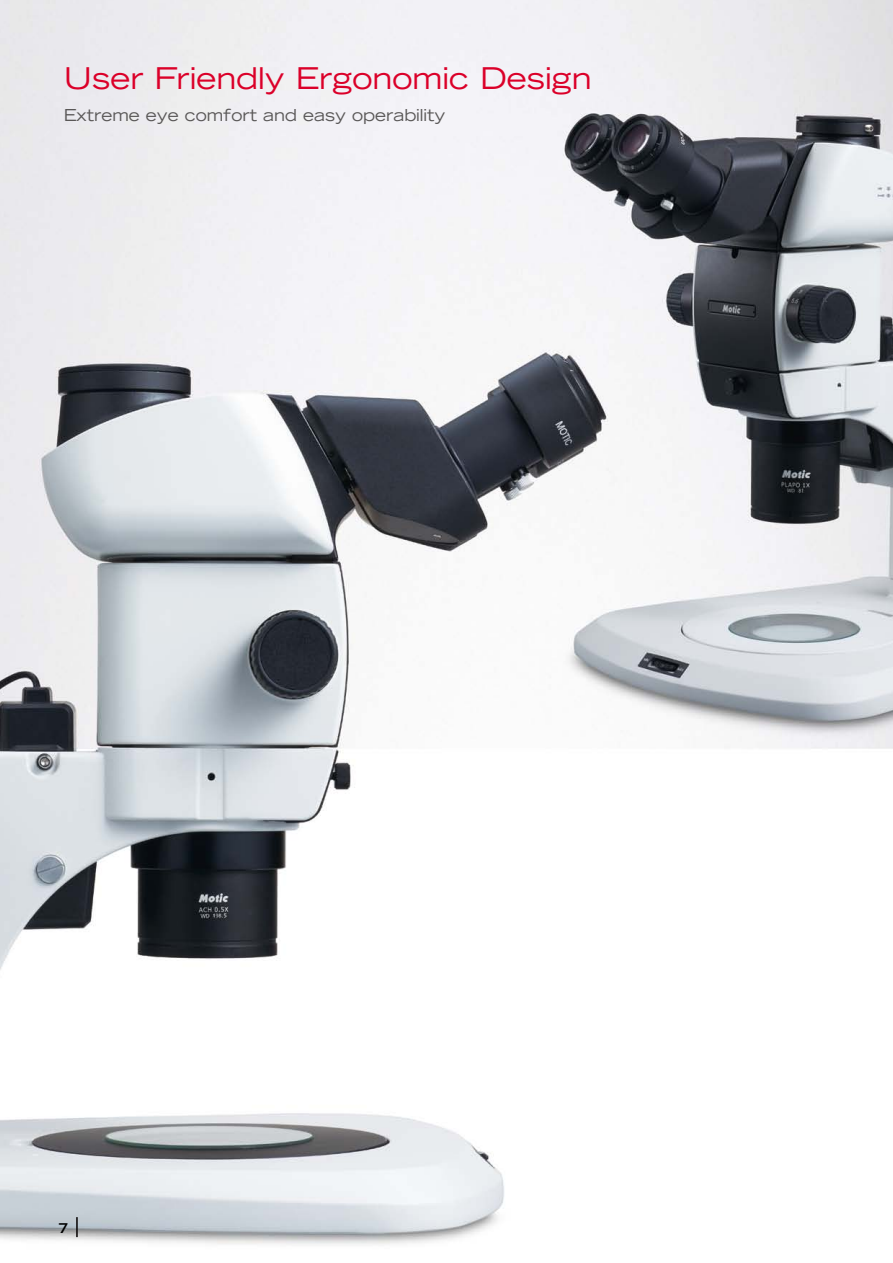
<style>
.page{position:relative;width:893px;height:1263px;background:#fff}
.page>*{position:absolute;margin:0;border:0;box-sizing:border-box;transform-origin:0 0}
.t1{font:expanded 30px "Trade Gothic LT Std";color:#db0029}
.t2{font:expanded 16.5px "Trade Gothic LT Std";color:#595757}
.t3{font:700 expanded 13.5px "Trade Gothic LT Std";color:#000}
</style>
<div class="page">
<img style="left:0;top:0;width:893px;height:1245px">
<hr style="left:76px;top:1217px;width:2px;height:20px;background:#040000">
<h1 class="t1" style="left:64px;top:58px;width:529px">User Friendly Ergonomic Design</h1>
<p class="t2" style="left:64px;top:104px;width:383px">Extreme eye comfort and easy operability</p>
<p class="t3" style="left:58px;top:1219px;width:11px">7</p>
</div>
